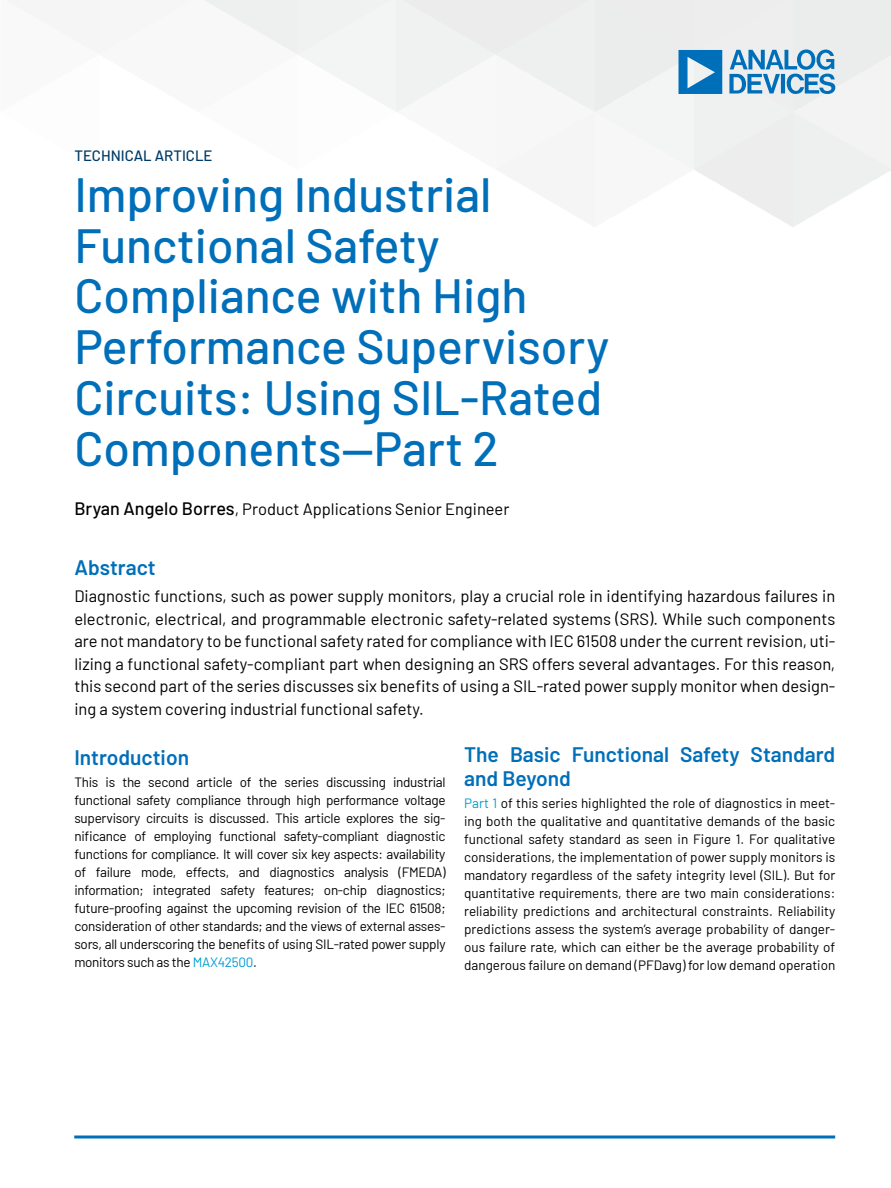
<style>
.page{position:relative;width:891px;height:1188px;background:#fff}
.page>*{position:absolute;margin:0;border:0;box-sizing:border-box;transform-origin:0 0}
.t1{font:500 48px/51px "Barlow";color:#006fb9}
.t2{font:600 21px/24px "Barlow";color:#006fb9}
.t3{font:16.5px/22.5px "Barlow";color:#000;text-align:justify}
.t4{font:500 15px "Barlow";color:#003b67}
.t5{font:13.5px/18px "Barlow";letter-spacing:-.02em;color:#000;text-align:justify}
.s1{font-weight:500;font-size:18px}
.s2{color:#009dd3}
</style>
<div class="page">
<hr style="left:74px;top:1136px;width:761px;height:2px;background:#006fb9">
<svg style="left:679px;top:50px;width:156px;height:44px;background:#72acd2"></svg>
<p class="t4" style="left:74px;top:144px;width:140px">TECHNICAL ARTICLE</p>
<h1 class="t1" style="left:74px;top:165px;width:536px">Improving Industrial<br>Functional Safety<br>Compliance with High<br>Performance Supervisory<br>Circuits: Using SIL-Rated<br>Components—Part 2</h1>
<p class="t3" style="left:74px;top:496px;width:436px"><span class="s1">Bryan Angelo Borres</span>, Product Applications Senior Engineer</p>
<h2 class="t2" style="left:74px;top:554px;width:83px">Abstract</h2>
<p class="t3" style="left:74px;top:584px;width:763px">Diagnostic functions, such as power supply monitors, play a crucial role in identifying hazardous failures in electronic, electrical, and programmable electronic safety-related systems (SRS). While such components are not mandatory to be functional safety rated for compliance with IEC 61508 under the current revision, uti&shy;lizing a functional safety-compliant part when designing an SRS offers several advantages. For this reason, this second part of the series discusses six benefits of using a SIL-rated power supply monitor when design&shy;ing a system covering industrial functional safety.</p>
<h2 class="t2" style="left:74px;top:744px;width:116px">Introduction</h2>
<p class="t5" style="left:74px;top:772px;width:373px">This is the second article of the series discussing industrial functional safety compliance through high performance voltage supervisory circuits is discussed. This article explores the sig&shy;nificance of employing functional safety-compliant diagnostic functions for compliance. It will cover six key aspects: availability of failure mode, effects, and diagnostics analysis (FMEDA) information; integrated safety features; on-chip diagnostics; future-proofing against the upcoming revision of the IEC 61508; consideration of other standards; and the views of external asses&shy;sors, all underscoring the benefits of using SIL-rated power supply monitors such as the <span class="s2">MAX42500</span>.</p>
<h2 class="t2" style="left:464px;top:741px;width:373px">The Basic Functional Safety Standard and Beyond</h2>
<p class="t5" style="left:464px;top:793px;width:373px"><span class="s2">Part 1</span> of this series highlighted the role of diagnostics in meet&shy;ing both the qualitative and quantitative demands of the basic functional safety standard as seen in Figure 1. For qualitative considerations, the implementation of power supply monitors is mandatory regardless of the safety integrity level (SIL). But for quantitative requirements, there are two main considerations: reliability predictions and architectural constraints. Reliability predictions assess the system’s average probability of danger&shy;ous failure rate, which can either be the average probability of dangerous failure on demand (PFDavg) for low demand operation</p>
</div>
